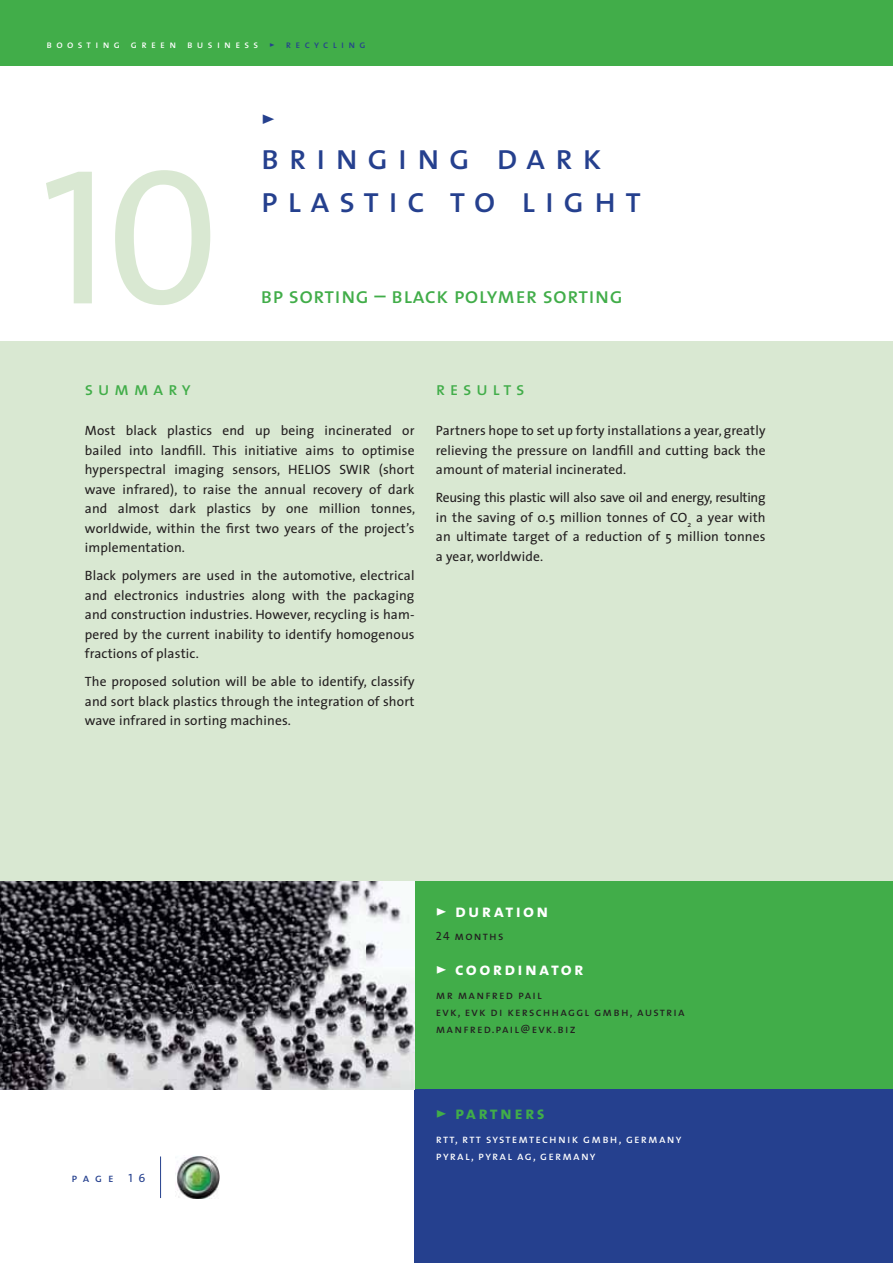
<style>
.page{position:relative;width:893px;height:1263px;background:#fff}
.page>*{position:absolute;margin:0;border:0;box-sizing:border-box;transform-origin:0 0}
.t1{font:195px "The Sans Caps";color:#d9e8d2}
.t2{font:36px/43.2px "The Sans Caps";letter-spacing:.25em;color:#25408e}
.t3{font:27px "The Sans Caps";color:#25408e}
.t4{font:22.5px "The Sans Caps";letter-spacing:.01em;color:#41ad49}
.t5{font:18.75px "The Sans Caps";letter-spacing:.24em;color:#41ad49}
.t6{font:18px "The Sans Bold Caps";letter-spacing:.13em;color:#fff}
.t7{font:18px "The Sans Bold Caps";letter-spacing:.13em;color:#41ad49}
.t8{font:13.5px/19.5px "The Sans";letter-spacing:.01em;color:#231f20;text-align:justify}
.t9{font:12px/17.2px "The Sans Caps";letter-spacing:.1em;color:#231f20}
.t10{font:12px/17.2px "The Sans Caps";letter-spacing:.1em;color:#fff}
.t11{font:12px "The Sans Caps";letter-spacing:.495em;color:#25408e}
.t12{font:10.5px "The Sans Caps";letter-spacing:.41em;color:#fff}
.s1{color:#25408e}
</style>
<div class="page">
<div style="left:0;top:0;width:892px;height:65px;background:#41ad49"></div>
<div style="left:0;top:342px;width:892px;height:748px;background:#d9e8d2"></div>
<div style="left:414px;top:882px;width:478px;height:208px;background:#41ad49"></div>
<div style="left:414px;top:1090px;width:478px;height:173px;background:#25408e"></div>
<img style="left:0;top:882px;width:414px;height:208px">
<img style="left:177px;top:1156px;width:42px;height:43px">
<hr style="left:160px;top:1156px;width:1px;height:42px;background:#25408e">
<p class="t12" style="left:47px;top:38px;width:320px">boosting green business <span class="s1">&gt; recycling</span></p>
<h1 class="t1" style="left:41px;top:122px;width:180px">10</h1>
<h3 class="t3" style="left:260px;top:102px;width:16px">&gt;</h3>
<h2 class="t2" style="left:260px;top:135px;width:382px">bringing dark plastic to light</h2>
<h3 class="t4" style="left:260px;top:282px;width:364px">bp sorting – black polymer sorting</h3>
<h3 class="t5" style="left:85px;top:377px;width:107px">summary</h3>
<p class="t8" style="left:85px;top:423px;width:332px">Most black plastics end up being incinerated or bailed into landfill. This initiative aims to optimise hyperspectral imaging sensors, HELIOS SWIR (short wave infrared), to raise the annual recovery of dark and almost dark plastics by one million tonnes, worldwide, within the first two years of the project’s implementation.</p>
<p class="t8" style="left:85px;top:567px;width:331px">Black polymers are used in the automotive, electrical and electronics industries along with the packaging and construction industries. However, recycling is ham&shy;pered by the current inability to identify homogenous fractions of plastic.</p>
<p class="t8" style="left:85px;top:673px;width:331px">The proposed solution will be able to identify, classify and sort black plastics through the integration of short wave infrared in sorting machines.</p>
<h3 class="t5" style="left:436px;top:377px;width:90px">results</h3>
<p class="t8" style="left:436px;top:423px;width:331px">Partners hope to set up forty installations a year, greatly relieving the pressure on landfill and cutting back the amount of material incinerated.</p>
<p class="t8" style="left:436px;top:489px;width:331px">Reusing this plastic will also save oil and energy, resulting in the saving of 0.5 million tonnes of CO<sub>2</sub> a year with an ultimate target of a reduction of 5 million tonnes a year, worldwide.</p>
<p class="t11" style="left:71px;top:1170px;width:76px">page 16</p>
<h3 class="t6" style="left:436px;top:900px;width:114px">&gt; duration</h3>
<p class="t9" style="left:436px;top:927px;width:69px">24 months</p>
<h3 class="t6" style="left:436px;top:958px;width:149px">&gt; coordinator</h3>
<p class="t9" style="left:436px;top:986px;width:250px">mr manfred pail<br>evk, evk di kerschhaggl gmbh, austria manfred.pail@evk.biz</p>
<h3 class="t7" style="left:436px;top:1102px;width:110px">&gt; partners</h3>
<p class="t10" style="left:436px;top:1130px;width:247px">rtt, rtt systemtechnik gmbh, germany pyral, pyral ag, germany</p>
</div>
